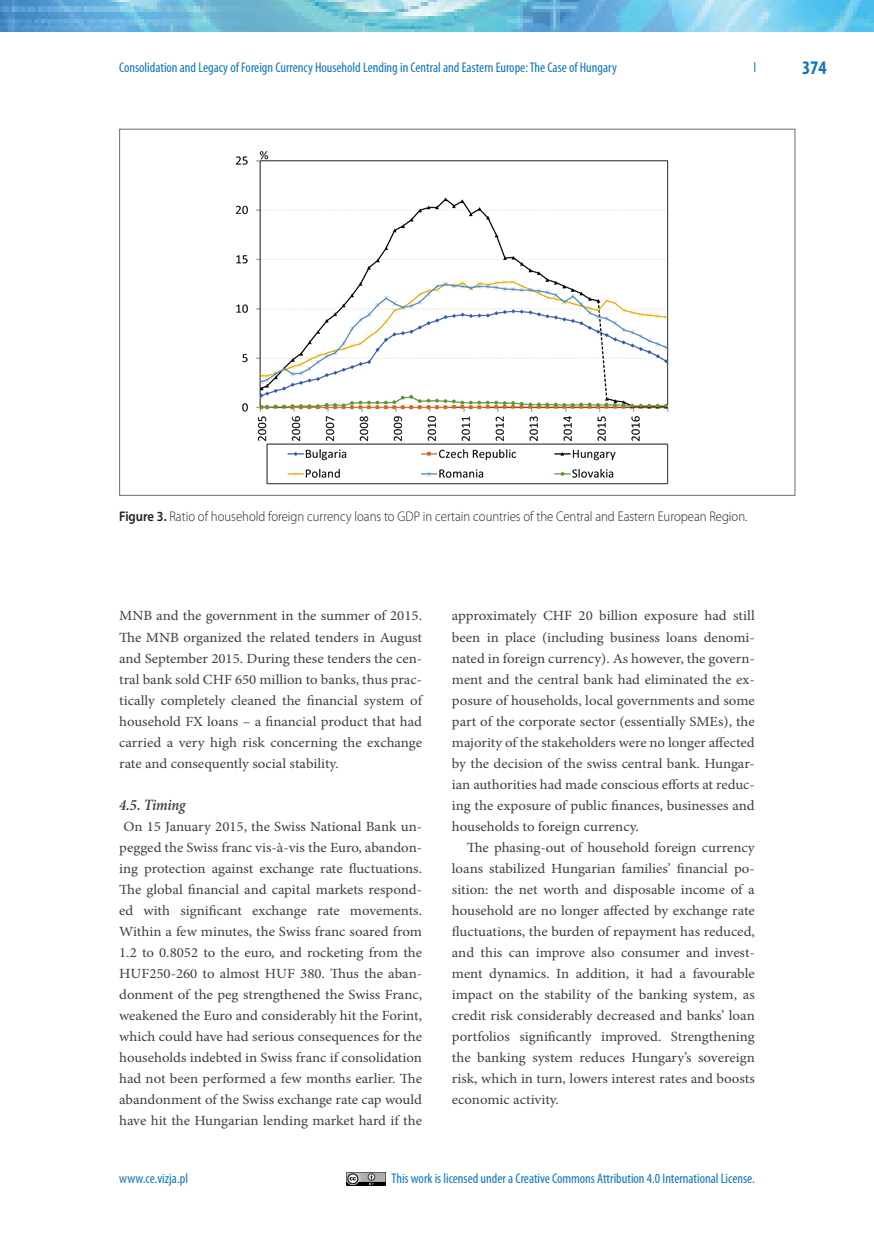
<style>
.page{position:relative;width:874px;height:1241px;background:#fff}
.page>*{position:absolute;margin:0;border:0;box-sizing:border-box;transform-origin:0 0}
.t1{font:700 condensed 19.25px "Myriad Pro";color:#1075bc}
.Paragraph{font:italic 600 15.75px "Minion Pro";letter-spacing:-.015em;color:#3e3e3f;scale:.92 1}
.Paragraph-2{font:14px/21px "Minion Pro";letter-spacing:-.005em;color:#3e3e3f;text-align:justify;scale:1.06 1}
.t2{font:condensed 14px "Myriad Pro";color:#1075bc}
.Table_Caption{font:300 14px "Myriad Pro";color:#231f20;scale:.91 1}
.s1{font-weight:600}
</style>
<div class="page">
<img style="left:0;top:0;width:873px;height:31px">
<img style="left:346px;top:1172px;width:39px;height:13px">
<img style="left:235px;top:151px;width:434px;height:334px">
<p class="t2" style="left:119px;top:59px;width:499px">Consolidation and Legacy of Foreign Currency Household Lending in Central and Eastern Europe: The Case of Hungary</p>
<h1 class="t1" style="left:801px;top:55px;width:26px">374</h1>
<p class="Table_Caption" style="left:119px;top:508px;width:691px"><span class="s1">Figure 3.</span> Ratio of household foreign currency loans to GDP in certain countries of the Central and Eastern European Region.</p>
<p class="Paragraph-2" style="left:119px;top:605px;width:287px">MNB and the government in the summer of 2015.<br>The MNB organized the related tenders in August and September 2015. During these tenders the cen&shy;tral bank sold CHF 650 million to banks, thus prac&shy;tically completely cleaned the financial system of household FX loans – a financial product that had carried a very high risk concerning the exchange rate and consequently social stability.</p>
<p class="Paragraph" style="left:119px;top:793px;width:74px">4.5. Timing</p>
<p class="Paragraph-2" style="left:119px;top:815px;width:287px">On 15 January 2015, the Swiss National Bank un&shy;pegged the Swiss franc vis-à-vis the Euro, abandon&shy;ing protection against exchange rate fluctuations.<br>The global financial and capital markets respond&shy;ed with significant exchange rate movements.<br>Within a few minutes, the Swiss franc soared from 1.2 to 0.8052 to the euro, and rocketing from the HUF250-260 to almost HUF 380. Thus the aban&shy;donment of the peg strengthened the Swiss Franc, weakened the Euro and considerably hit the Forint, which could have had serious consequences for the households indebted in Swiss franc if consolidation had not been performed a few months earlier. The abandonment of the Swiss exchange rate cap would have hit the Hungarian lending market hard if the</p>
<p class="Paragraph-2" style="left:451px;top:605px;width:287px">approximately CHF 20 billion exposure had still been in place (including business loans denomi&shy;nated in foreign currency). As however, the govern&shy;ment and the central bank had eliminated the ex&shy;posure of households, local governments and some part of the corporate sector (essentially SMEs), the majority of the stakeholders were no longer affected by the decision of the swiss central bank. Hungar&shy;ian authorities had made conscious efforts at reduc&shy;ing the exposure of public finances, businesses and households to foreign currency.</p>
<p class="Paragraph-2" style="left:451px;top:836px;width:287px;text-indent:15px">The phasing-out of household foreign currency loans stabilized Hungarian families’ financial po&shy;sition: the net worth and disposable income of a household are no longer affected by exchange rate fluctuations, the burden of repayment has reduced, and this can improve also consumer and invest&shy;ment dynamics. In addition, it had a favourable impact on the stability of the banking system, as credit risk considerably decreased and banks’ loan portfolios significantly improved. Strengthening the banking system reduces Hungary’s sovereign risk, which in turn, lowers interest rates and boosts economic activity.</p>
<p class="t2" style="left:119px;top:1169px;width:70px">www.ce.vizja.pl</p>
<p class="t2" style="left:391px;top:1169px;width:364px">This work is licensed under a Creative Commons Attribution 4.0 International License.</p>
</div>
